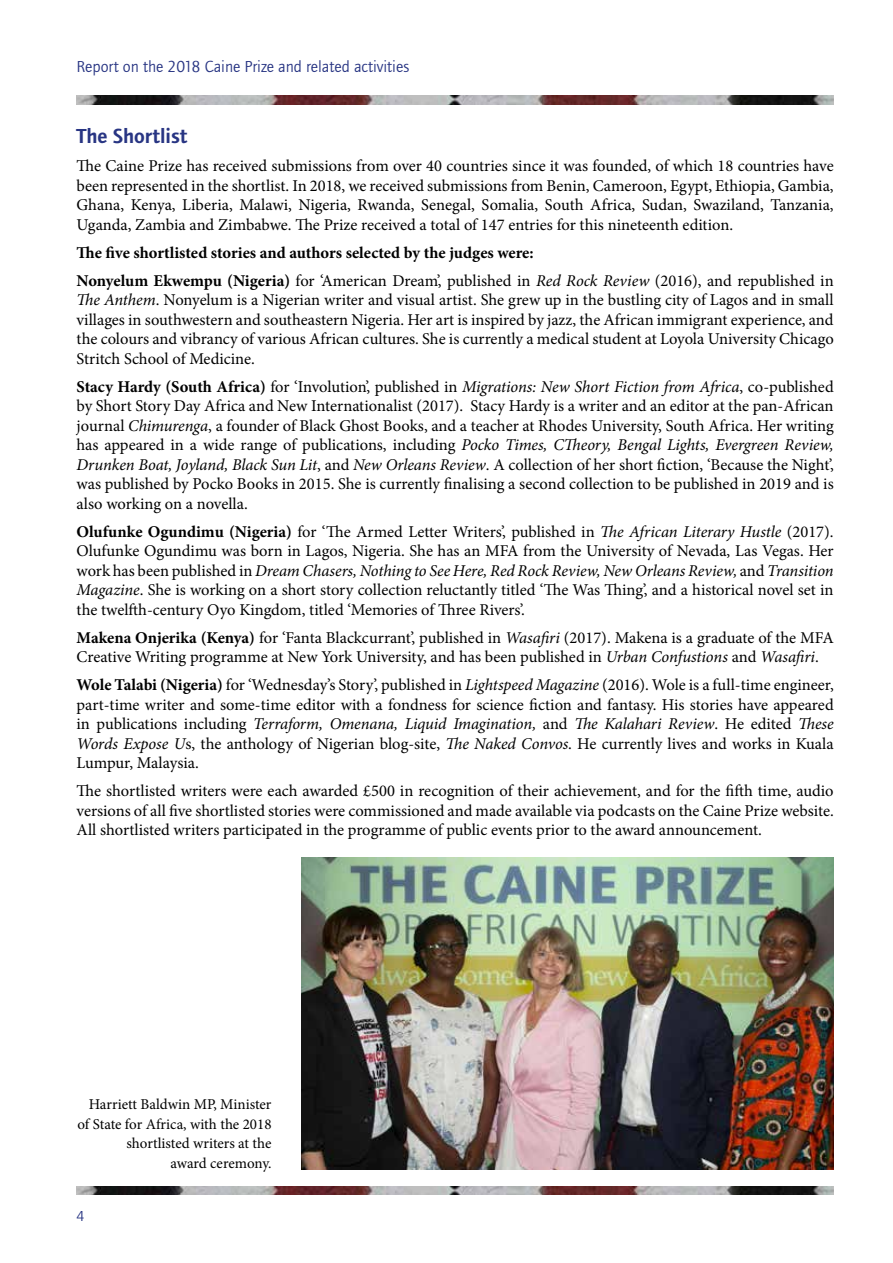
<style>
.page{position:relative;width:893px;height:1263px;background:#fff}
.page>*{position:absolute;margin:0;border:0;box-sizing:border-box;transform-origin:0 0}
.t1{font:600 21px "Foundry Journal";color:#283583}
.t2{font:16.5px/19.5px "Minion Pro";letter-spacing:-.005em;color:#000;text-align:justify}
.t3{font:700 16.5px/28px "Minion Pro";color:#000}
.t4{font:16.5px "Foundry Journal";color:#283583}
.t5{font:15px/19.5px "Minion Pro";color:#000;text-align:right}
.t6{font:15px "Foundry Journal";color:#283583}
.s1{font-weight:400}
.s2{font-weight:400;font-style:italic}
.s3{font-style:italic}
.s4{font-weight:700}
</style>
<div class="page">
<img style="left:77px;top:1186px;width:756px;height:9px">
<img style="left:77px;top:96px;width:756px;height:8px">
<img style="left:301px;top:857px;width:532px;height:312px">
<p class="t4" style="left:77px;top:57px;width:334px">Report on the 2018 Caine Prize and related activities</p>
<p class="t1" style="left:77px;top:124px;width:112px">The Shortlist</p>
<p class="t2" style="left:77px;top:156px;width:759px">The Caine Prize has received submissions from over 40 countries since it was founded, of which 18 countries have been represented in the shortlist. In 2018, we received submissions from Benin, Cameroon, Egypt, Ethiopia, Gambia, Ghana, Kenya, Liberia, Malawi, Nigeria, Rwanda, Senegal, Somalia, South Africa, Sudan, Swaziland, Tanzania, Uganda, Zambia and Zimbabwe. The Prize received a total of 147 entries for this nineteenth edition.</p>
<p class="t3" style="left:77px;top:238px;width:759px">The five shortlisted stories and authors selected by the judges were:<br>Nonyelum Ekwempu (Nigeria) <span class="s1">for ‘American Dream’, published in</span> <span class="s2">Red Rock Review</span> <span class="s1">(2016), and republished in</span></p>
<p class="t2" style="left:77px;top:290px;width:759px"><span class="s3">The Anthem</span>. Nonyelum is a Nigerian writer and visual artist. She grew up in the bustling city of Lagos and in small villages in southwestern and southeastern Nigeria. Her art is inspired by jazz, the African immigrant experience, and the colours and vibrancy of various African cultures. She is currently a medical student at Loyola University Chicago Stritch School of Medicine.</p>
<p class="t2" style="left:77px;top:377px;width:759px"><span class="s4">Stacy Hardy (South Africa)</span> for ‘Involution’, published in <span class="s3">Migrations: New Short Fiction from Africa</span>, co-published by Short Story Day Africa and New Internationalist (2017). Stacy Hardy is a writer and an editor at the pan-African journal <span class="s3">Chimurenga</span>, a founder of Black Ghost Books, and a teacher at Rhodes University, South Africa. Her writing has appeared in a wide range of publications, including <span class="s3">Pocko Times, CTheory, Bengal Lights, Evergreen Review, Drunken Boat, Joyland, Black Sun Lit</span>, and <span class="s3">New Orleans Review</span>. A collection of her short fiction, ‘Because the Night’, was published by Pocko Books in 2015. She is currently finalising a second collection to be published in 2019 and is also working on a novella.</p>
<p class="t2" style="left:77px;top:522px;width:759px"><span class="s4">Olufunke Ogundimu (Nigeria)</span> for ‘The Armed Letter Writers’, published in <span class="s3">The African Literary Hustle</span> (2017).<br>Olufunke Ogundimu was born in Lagos, Nigeria. She has an MFA from the University of Nevada, Las Vegas. Her work has been published in <span class="s3">Dream Chasers, Nothing to See Here, Red Rock Review, New Orleans Review,</span> and <span class="s3">Transition Magazine</span>. She is working on a short story collection reluctantly titled ‘The Was Thing’, and a historical novel set in the twelfth-century Oyo Kingdom, titled ‘Memories of Three Rivers’.</p>
<p class="t2" style="left:77px;top:628px;width:759px"><span class="s4">Makena Onjerika (Kenya)</span> for ‘Fanta Blackcurrant’, published in <span class="s3">Wasafiri</span> (2017). Makena is a graduate of the MFA<br>Creative Writing programme at New York University, and has been published in <span class="s3">Urban Confustions</span> and <span class="s3">Wasafiri</span>.</p>
<p class="t2" style="left:77px;top:675px;width:759px"><span class="s4">Wole Talabi (Nigeria)</span> for ‘Wednesday’s Story’, published in <span class="s3">Lightspeed Magazine</span> (2016). Wole is a full-time engineer, part-time writer and some-time editor with a fondness for science fiction and fantasy. His stories have appeared in publications including <span class="s3">Terraform, Omenana, Liquid Imagination,</span> and <span class="s3">The Kalahari Review</span>. He edited <span class="s3">These Words Expose U</span>s, the anthology of Nigerian blog-site, <span class="s3">The Naked Convos</span>. He currently lives and works in Kuala Lumpur, Malaysia.</p>
<p class="t2" style="left:77px;top:781px;width:759px">The shortlisted writers were each awarded £500 in recognition of their achievement, and for the fifth time, audio versions of all five shortlisted stories were commissioned and made available via podcasts on the Caine Prize website.<br>All shortlisted writers participated in the programme of public events prior to the award announcement.</p>
<p class="t5" style="left:78px;top:1095px;width:196px">Harriett Baldwin MP, Minister of State for Africa, with the 2018 shortlisted writers at the<br>award ceremony.</p>
<p class="t6" style="left:77px;top:1208px;width:9px">4</p>
</div>
